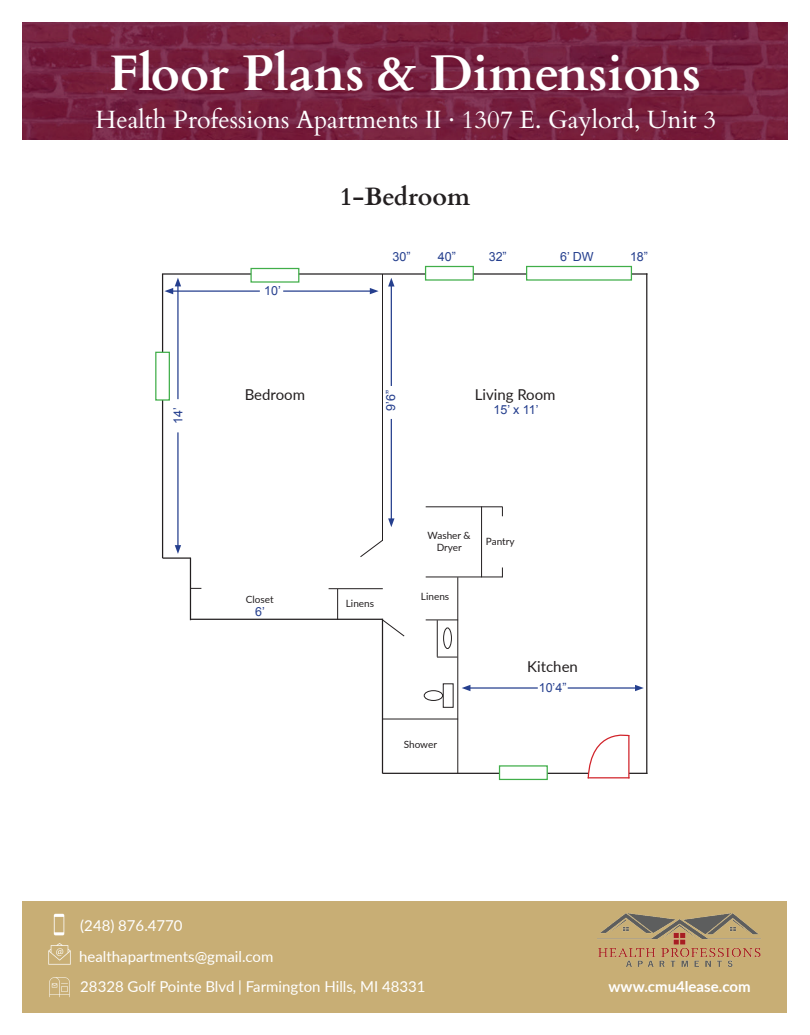
<style>
.page{position:relative;width:810px;height:1035px;background:#fff}
.page>*{position:absolute;margin:0;border:0;box-sizing:border-box;transform-origin:0 0}
.t1{font:700 50px "Cardo";color:#fff}
.t2{font:25px "Cardo";color:#fff}
.t3{font:700 25px "Cardo";color:#231f20}
.t4{font:15px/30.4px "Lato";color:#fff}
.t5{font:15px "Lato";color:#231f20}
.t6{font:700 15px "Lato";color:#fff}
.t7{font:12.5px "Arial";color:#253f8e}
.t8{font:10px/12px "Lato";color:#231f20;text-align:center}
</style>
<div class="page">
<div style="left:22px;top:901px;width:766px;height:111px;background:#c8ae75"></div>
<img style="left:53px;top:913px;width:12px;height:23px">
<img style="left:48px;top:943px;width:23px;height:22px">
<img style="left:22px;top:22px;width:765px;height:117px">
<img style="left:49px;top:977px;width:21px;height:20px">
<hr style="left:162px;top:274px;width:1px;height:284px;background:#231f20">
<hr style="left:162px;top:273px;width:485px;height:2px;background:#231f20">
<hr style="left:646px;top:273px;width:1px;height:501px;background:#231f20">
<hr style="left:382px;top:619px;width:1px;height:154px;background:#231f20">
<hr style="left:163px;top:557px;width:28px;height:2px;background:#231f20">
<hr style="left:190px;top:558px;width:1px;height:62px;background:#231f20">
<hr style="left:191px;top:619px;width:191px;height:1px;background:#231f20">
<hr style="left:383px;top:773px;width:264px;height:1px;background:#231f20">
<hr style="left:382px;top:274px;width:1px;height:267px;background:#231f20">
<hr style="left:382px;top:719px;width:76px;height:1px;background:#231f20">
<hr style="left:457px;top:577px;width:1px;height:196px;background:#231f20">
<hr style="left:426px;top:507px;width:76px;height:1px;background:#231f20">
<hr style="left:426px;top:620px;width:32px;height:1px;background:#231f20">
<hr style="left:426px;top:577px;width:77px;height:1px;background:#231f20">
<hr style="left:481px;top:506px;width:1px;height:71px;background:#231f20">
<div style="left:155px;top:352px;width:15px;height:49px;background:#fff;border:1px solid #40ae49"></div>
<div style="left:250px;top:268px;width:49px;height:15px;background:#fff;border:1px solid #40ae49"></div>
<hr style="left:337px;top:589px;width:1px;height:31px;background:#231f20">
<hr style="left:329px;top:588px;width:54px;height:1px;background:#231f20">
<svg style="left:437px;top:657px;width:20px;height:1px"></svg>
<div style="left:443px;top:628px;width:9px;height:21px;border:1px solid #231f20;border-radius:50%"></div>
<hr style="left:437px;top:620px;width:1px;height:37px;background:#231f20">
<hr style="left:391px;top:285px;width:1px;height:101px;background:#253f8e">
<svg style="left:388px;top:278px;width:7px;height:9px"></svg>
<hr style="left:391px;top:419px;width:1px;height:101px;background:#253f8e">
<svg style="left:388px;top:518px;width:7px;height:9px"></svg>
<hr style="left:177px;top:432px;width:2px;height:115px;background:#253f8e">
<svg style="left:175px;top:545px;width:6px;height:9px"></svg>
<hr style="left:177px;top:284px;width:2px;height:115px;background:#253f8e">
<hr style="left:469px;top:687px;width:69px;height:2px;background:#253f8e">
<svg style="left:462px;top:685px;width:8px;height:6px"></svg>
<hr style="left:568px;top:687px;width:69px;height:2px;background:#253f8e">
<svg style="left:635px;top:685px;width:9px;height:6px"></svg>
<div style="left:425px;top:266px;width:49px;height:15px;background:#fff;border:1px solid #40ae49"></div>
<div style="left:526px;top:266px;width:106px;height:15px;background:#fff;border:1px solid #40ae49"></div>
<hr style="left:171px;top:290px;width:89px;height:2px;background:#253f8e">
<svg style="left:164px;top:278px;width:17px;height:16px"></svg>
<hr style="left:283px;top:290px;width:89px;height:2px;background:#253f8e">
<svg style="left:370px;top:288px;width:9px;height:6px"></svg>
<div style="left:499px;top:765px;width:49px;height:15px;background:#fff;border:1px solid #40ae49"></div>
<svg style="left:587px;top:734px;width:43px;height:45px"></svg>
<hr style="left:628px;top:735px;width:2px;height:43px;background:#d1232a">
<hr style="left:588px;top:777px;width:42px;height:1px;background:#d1232a">
<div style="left:443px;top:684px;width:10px;height:24px;border:1px solid #231f20"></div>
<div style="left:424px;top:690px;width:19px;height:11px;border:1px solid #231f20;border-radius:50%"></div>
<svg style="left:381px;top:619px;width:24px;height:18px"></svg>
<svg style="left:360px;top:540px;width:23px;height:17px"></svg>
<img style="left:598px;top:914px;width:163px;height:53px">
<h1 class="t1" style="left:109px;top:33px;width:593px">Floor Plans &amp; Dimensions</h1>
<h2 class="t2" style="left:96px;top:100px;width:622px">Health Professions Apartments II · 1307 E. Gaylord, Unit 3</h2>
<h2 class="t3" style="left:340px;top:176px;width:132px">1-Bedroom</h2>
<p class="t7" style="left:170px;top:424px;width:18px;rotate:-90deg">14’</p>
<p class="t7" style="left:264px;top:282px;width:18px">10’</p>
<p class="t7" style="left:393px;top:248px;width:20px">30”</p>
<p class="t7" style="left:438px;top:248px;width:20px">40”</p>
<p class="t7" style="left:489px;top:248px;width:20px">32”</p>
<p class="t7" style="left:560px;top:248px;width:35px">6’ DW</p>
<p class="t7" style="left:630px;top:248px;width:20px">18”</p>
<p class="t5" style="left:245px;top:384px;width:62px">Bedroom</p>
<p class="t5" style="left:475px;top:384px;width:82px">Living Room</p>
<p class="t7" style="left:383px;top:411px;width:22px;rotate:-90deg">9’6”</p>
<p class="t7" style="left:493px;top:402px;width:47px">15’ x 11’</p>
<p class="t8" style="left:246px;top:593px;width:29px">Closet</p>
<p class="t7" style="left:255px;top:604px;width:11px">6’</p>
<p class="t8" style="left:346px;top:596px;width:30px">Linens</p>
<p class="t8" style="left:428px;top:529px;width:45px">Washer &amp;<br>Dryer</p>
<p class="t8" style="left:421px;top:590px;width:30px">Linens</p>
<p class="t8" style="left:486px;top:535px;width:30px">Pantry</p>
<p class="t8" style="left:404px;top:738px;width:35px">Shower</p>
<p class="t5" style="left:527px;top:656px;width:52px">Kitchen</p>
<p class="t7" style="left:539px;top:680px;width:29px">10’4”</p>
<p class="t4" style="left:79px;top:910px;width:348px">(248) 876.4770<br>healthapartments@gmail.com<br>28328 Golf Pointe Blvd | Farmington Hills, MI 48331</p>
<p class="t6" style="left:609px;top:975px;width:144px">www.cmu4lease.com</p>
</div>
